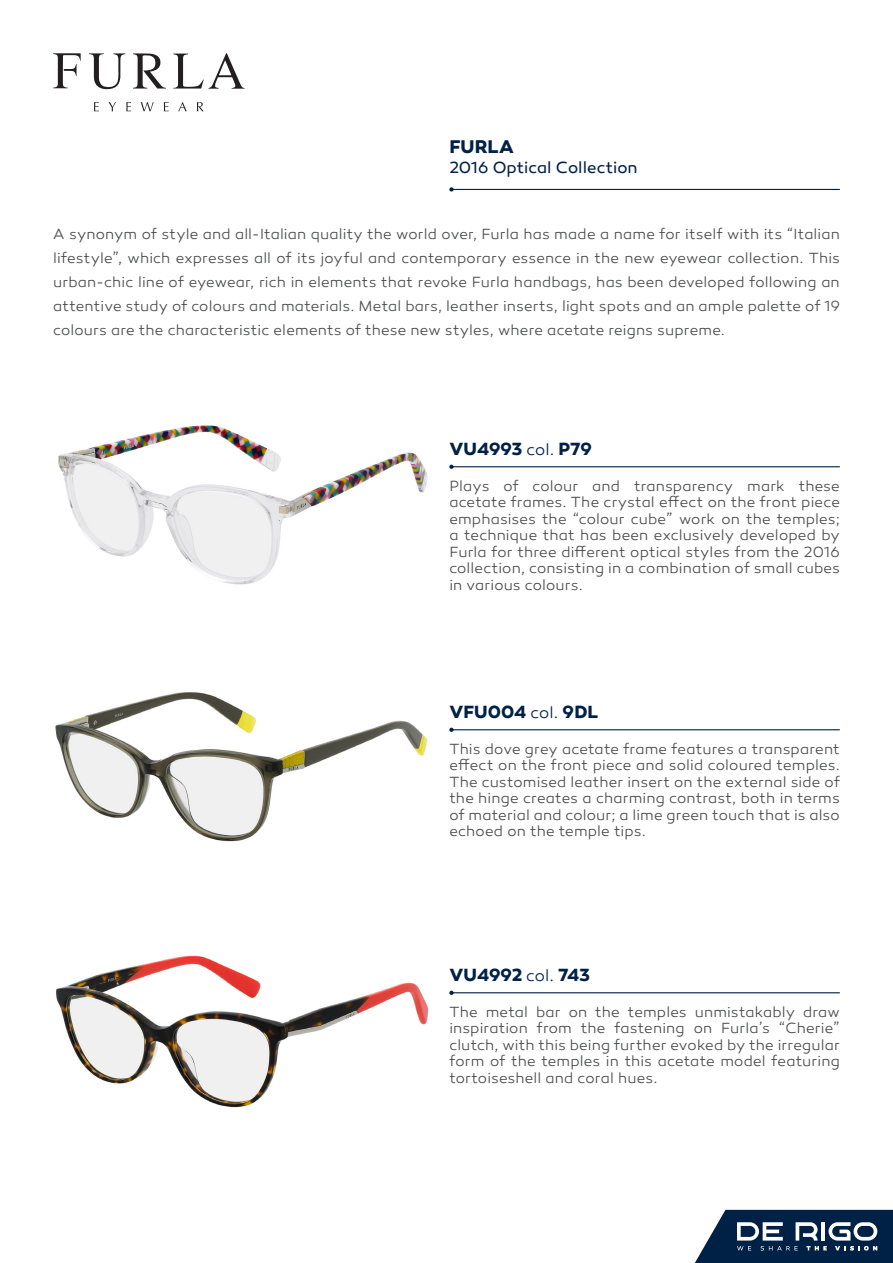
<style>
.page{position:relative;width:893px;height:1263px;background:#fff}
.page>*{position:absolute;margin:0;border:0;box-sizing:border-box;transform-origin:0 0}
.t1{font:700 18.75px "Canaro";letter-spacing:.01em;color:#002146}
.t2{font:700 18px "Canaro";letter-spacing:.005em;color:#002146}
.t3{font:16.5px "Canaro";letter-spacing:.005em;color:#002146}
.t4{font:300 15px/16.5px "Canaro";letter-spacing:.01em;color:#4b4c4d;text-align:justify}
.s1{font-weight:300;font-size:16.5px}
</style>
<div class="page">
<hr style="left:451px;top:189px;width:389px;height:1px;background:#002146">
<svg style="left:449px;top:187px;width:5px;height:5px"></svg>
<svg style="left:695px;top:1210px;width:198px;height:53px"></svg>
<img style="left:58px;top:425px;width:370px;height:160px">
<hr style="left:451px;top:466px;width:389px;height:1px;background:#002146">
<svg style="left:449px;top:465px;width:5px;height:4px"></svg>
<img style="left:56px;top:955px;width:373px;height:153px">
<hr style="left:451px;top:992px;width:389px;height:1px;background:#002146">
<svg style="left:449px;top:991px;width:5px;height:4px"></svg>
<img style="left:55px;top:692px;width:373px;height:150px">
<hr style="left:451px;top:729px;width:389px;height:1px;background:#002146">
<svg style="left:449px;top:728px;width:5px;height:4px"></svg>
<svg style="left:133px;top:53px;width:33px;height:36px"></svg>
<svg style="left:89px;top:53px;width:36px;height:37px"></svg>
<svg style="left:53px;top:53px;width:28px;height:35px"></svg>
<svg style="left:173px;top:53px;width:71px;height:36px"></svg>
<svg style="left:94px;top:102px;width:5px;height:9px"></svg>
<svg style="left:109px;top:102px;width:7px;height:9px"></svg>
<svg style="left:126px;top:102px;width:5px;height:9px"></svg>
<svg style="left:141px;top:102px;width:13px;height:9px"></svg>
<svg style="left:164px;top:102px;width:5px;height:9px"></svg>
<svg style="left:178px;top:102px;width:9px;height:9px"></svg>
<svg style="left:197px;top:102px;width:7px;height:9px"></svg>
<p class="t1" style="left:449px;top:135px;width:66px">FURLA</p>
<p class="t3" style="left:449px;top:158px;width:190px">2016 Optical Collection</p>
<p class="t4" style="left:53px;top:222px;width:788px;line-height:24px">A synonym of style and all-Italian quality the world over, Furla has made a name for itself with its “Italian lifestyle”, which expresses all of its joyful and contemporary essence in the new eyewear collection. This urban-chic line of eyewear, rich in elements that revoke Furla handbags, has been developed following an attentive study of colours and materials. Metal bars, leather inserts, light spots and an ample palette of 19 colours are the characteristic elements of these new styles, where acetate reigns supreme.</p>
<p class="t2" style="left:449px;top:437px;width:144px">VU4993 <span class="s1">col.</span> P79</p>
<p class="t4" style="left:449px;top:478px;width:392px">Plays of colour and transparency mark these acetate frames. The crystal effect on the front piece emphasises the “colour cube” work on the temples; a technique that has been exclusively developed by Furla for three different optical styles from the 2016 collection, consisting in a combination of small cubes in various colours.</p>
<p class="t2" style="left:449px;top:700px;width:150px">VFU004 <span class="s1">col.</span> 9DL</p>
<p class="t4" style="left:449px;top:741px;width:392px">This dove grey acetate frame features a transparent effect on the front piece and solid coloured temples.<br>The customised leather insert on the external side of the hinge creates a charming contrast, both in terms of material and colour; a lime green touch that is also echoed on the temple tips.</p>
<p class="t2" style="left:449px;top:963px;width:142px">VU4992 <span class="s1">col.</span> 743</p>
<p class="t4" style="left:449px;top:1004px;width:392px">The metal bar on the temples unmistakably draw inspiration from the fastening on Furla’s “Cherie” clutch, with this being further evoked by the irregular form of the temples in this acetate model featuring tortoiseshell and coral hues.</p>
</div>
